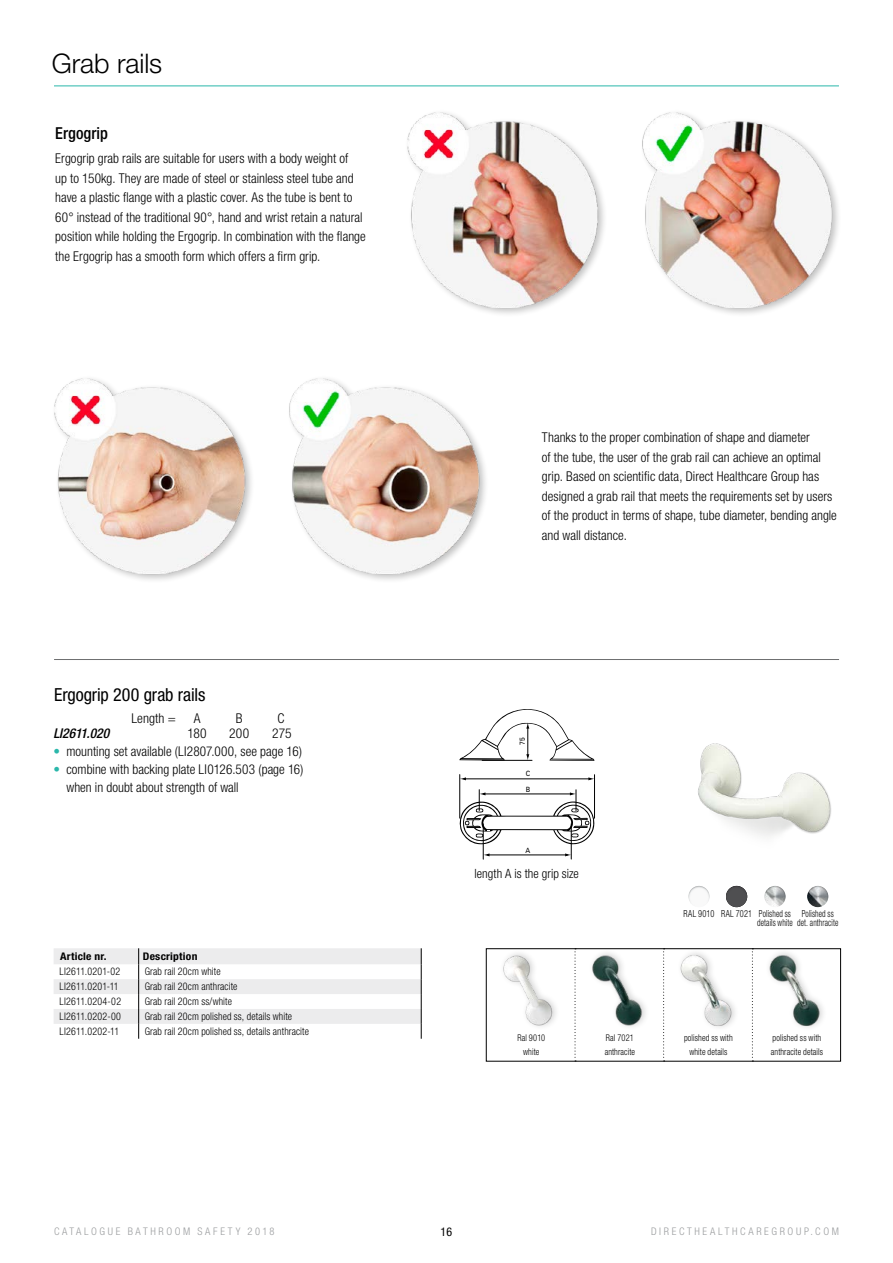
<style>
.page{position:relative;width:893px;height:1263px;background:#fff}
.page>*{position:absolute;margin:0;border:0;box-sizing:border-box;transform-origin:0 0}
.t1{font:300 27px "Helvetica Neue LT Std";letter-spacing:-.005em;color:#000}
.t2{font:condensed 18px "Helvetica Neue LT Std";letter-spacing:-.005em;color:#000}
.t3{font:500 condensed 16.5px "Helvetica Neue LT Std";letter-spacing:.005em;color:#000}
.t4{font:300 condensed 13.5px/19.5px "Helvetica Neue LT Std";letter-spacing:.005em;color:#000}
.t5{font:italic 500 condensed 13.5px "Helvetica Neue LT Std";letter-spacing:.005em;color:#000}
.t6{font:300 condensed 12.75px "Helvetica Neue LT Std";letter-spacing:.005em;color:#000}
.t7{font:condensed 12px "Helvetica Neue LT Std";color:#000}
.t8{font:300 condensed 10.5px "Helvetica Neue LT Std";letter-spacing:.015em;color:#000;scale:.95 1}
.t9{font:300 condensed 10.5px "Helvetica Neue LT Std";letter-spacing:.255em;color:#9b9d9f}
.t10{font:700 condensed 10.5px "Helvetica Neue LT Std";letter-spacing:.02em;color:#000;scale:1.1 1}
.t11{font:300 condensed 9.75px/9px "Helvetica Neue LT Std";letter-spacing:.015em;color:#000;scale:.8 1}
.t12{font:300 condensed 9.75px "Helvetica Neue LT Std";letter-spacing:.035em;color:#000;scale:.85 1}
.t13{font:300 condensed 9.3px/13.4px "Helvetica Neue LT Std";letter-spacing:.015em;color:#000;text-align:center;scale:.9 1}
.t14{font:7.2px "Univers";color:#000;scale:.93 1}
.s1{color:#2ab7aa}
</style>
<div class="page">
<img style="left:503px;top:953px;width:53px;height:74px">
<img style="left:592px;top:953px;width:54px;height:74px">
<img style="left:680px;top:952px;width:55px;height:75px">
<img style="left:769px;top:952px;width:54px;height:76px">
<div style="left:486px;top:948px;width:355px;height:113px;border:1px solid #000"></div>
<svg style="left:575px;top:948px;width:1px;height:113px"></svg>
<svg style="left:663px;top:948px;width:2px;height:113px"></svg>
<svg style="left:752px;top:948px;width:1px;height:113px"></svg>
<img style="left:54px;top:379px;width:432px;height:201px">
<img style="left:407px;top:112px;width:431px;height:202px">
<hr style="left:571px;top:824px;width:1px;height:35px;background:#000">
<hr style="left:483px;top:824px;width:1px;height:35px;background:#000">
<hr style="left:487px;top:855px;width:80px;height:1px;background:#000">
<svg style="left:565px;top:853px;width:6px;height:3px"></svg>
<svg style="left:483px;top:853px;width:6px;height:3px"></svg>
<svg style="left:459px;top:790px;width:136px;height:55px"></svg>
<hr style="left:594px;top:775px;width:1px;height:43px;background:#000">
<hr style="left:459px;top:774px;width:1px;height:44px;background:#000">
<hr style="left:464px;top:779px;width:127px;height:1px;background:#000">
<svg style="left:588px;top:777px;width:6px;height:3px"></svg>
<svg style="left:460px;top:777px;width:6px;height:3px"></svg>
<svg style="left:459px;top:709px;width:136px;height:52px"></svg>
<hr style="left:482px;top:760px;width:50px;height:1px;background:#000">
<img style="left:764px;top:886px;width:22px;height:21px;border-radius:10px">
<img style="left:807px;top:886px;width:21px;height:21px;border-radius:10px">
<img style="left:688px;top:886px;width:22px;height:21px;border-radius:11px">
<img style="left:726px;top:886px;width:21px;height:21px;border-radius:11px">
<img style="left:698px;top:743px;width:133px;height:94px">
<svg style="left:54px;top:948px;width:368px;height:91px"></svg>
<hr style="left:54px;top:86px;width:785px;height:1px;background:#2ab7aa">
<hr style="left:54px;top:659px;width:785px;height:1px;background:#6e6f70">
<h1 class="t1" style="left:52px;top:47px;width:112px">Grab rails</h1>
<p class="t3" style="left:55px;top:124px;width:54px">Ergogrip</p>
<p class="t4" style="left:55px;top:148px;width:312px">Ergogrip grab rails are suitable for users with a body weight of<br>up to 150kg. They are made of steel or stainless steel tube and have a plastic flange with a plastic cover. As the tube is bent to 60° instead of the traditional 90°, hand and wrist retain a natural position while holding the Ergogrip. In combination with the flange the Ergogrip has a smooth form which offers a firm grip.</p>
<h2 class="t2" style="left:54px;top:684px;width:153px">Ergogrip 200 grab rails</h2>
<p class="t4" style="left:131px;top:708px;width:46px">Length =</p>
<p class="t4" style="left:194px;top:708px;width:8px">A</p>
<p class="t4" style="left:236px;top:708px;width:8px">B</p>
<p class="t4" style="left:278px;top:708px;width:9px">C</p>
<p class="t5" style="left:54px;top:725px;width:57px">LI2611.020</p>
<p class="t4" style="left:188px;top:723px;width:21px">180</p>
<p class="t4" style="left:229px;top:723px;width:21px">200</p>
<p class="t4" style="left:272px;top:723px;width:21px">275</p>
<p class="t4" style="left:54px;top:741px;width:250px"><span class="s1">•</span> mounting set available (LI2807.000, see page 16)</p>
<p class="t4" style="left:66px;top:760px;width:238px;line-height:18px;text-indent:-13px"><span class="s1">•</span> combine with backing plate LI0126.503 (page 16) when in doubt about strength of wall</p>
<p class="t10" style="left:60px;top:950px;width:44px">Article nr.</p>
<p class="t10" style="left:143px;top:950px;width:51px">Description</p>
<p class="t8" style="left:60px;top:965px;width:65px">LI2611.0201-02</p>
<p class="t8" style="left:145px;top:965px;width:81px">Grab rail 20cm white</p>
<p class="t8" style="left:60px;top:980px;width:64px">LI2611.0201-11</p>
<p class="t8" style="left:145px;top:980px;width:99px">Grab rail 20cm anthracite</p>
<p class="t8" style="left:60px;top:995px;width:66px">LI2611.0204-02</p>
<p class="t8" style="left:145px;top:995px;width:93px">Grab rail 20cm ss/white</p>
<p class="t8" style="left:60px;top:1010px;width:66px">LI2611.0202-00</p>
<p class="t8" style="left:145px;top:1010px;width:157px">Grab rail 20cm polished ss, details white</p>
<p class="t8" style="left:60px;top:1025px;width:64px">LI2611.0202-11</p>
<p class="t8" style="left:145px;top:1025px;width:175px">Grab rail 20cm polished ss, details anthracite</p>
<p class="t4" style="left:542px;top:427px;width:296px">Thanks to the proper combination of shape and diameter<br>of the tube, the user of the grab rail can achieve an optimal grip. Based on scientific data, Direct Healthcare Group has designed a grab rail that meets the requirements set by users of the product in terms of shape, tube diameter, bending angle and wall distance.</p>
<p class="t14" style="left:518px;top:745px;width:9px;rotate:-90deg">75</p>
<p class="t14" style="left:526px;top:769px;width:6px">C</p>
<p class="t14" style="left:526px;top:785px;width:6px">B</p>
<p class="t14" style="left:525px;top:846px;width:7px">A</p>
<p class="t6" style="left:475px;top:866px;width:106px">length A is the grip size</p>
<p class="t11" style="left:757px;top:908px;width:103px">Polished ss<br>details white det. anthracite</p>
<p class="t11" style="left:802px;top:908px;width:42px">Polished ss</p>
<p class="t12" style="left:683px;top:907px;width:82px">RAL 9010 RAL 7021</p>
<p class="t13" style="left:517px;top:1031px;width:32px">Ral 9010 white</p>
<p class="t13" style="left:605px;top:1031px;width:35px;text-align:left">Ral 7021 anthracite</p>
<p class="t13" style="left:684px;top:1031px;width:56px">polished ss with white details</p>
<p class="t13" style="left:771px;top:1031px;width:60px;text-align:left">polished ss with anthracite details</p>
<p class="t9" style="left:54px;top:1226px;width:222px">CATALOGUE BATHROOM SAFETY 2018</p>
<p class="t7" style="left:441px;top:1224px;width:13px">16</p>
<p class="t9" style="left:651px;top:1226px;width:189px">DIRECTHEALTHCAREGROUP.COM</p>
</div>
